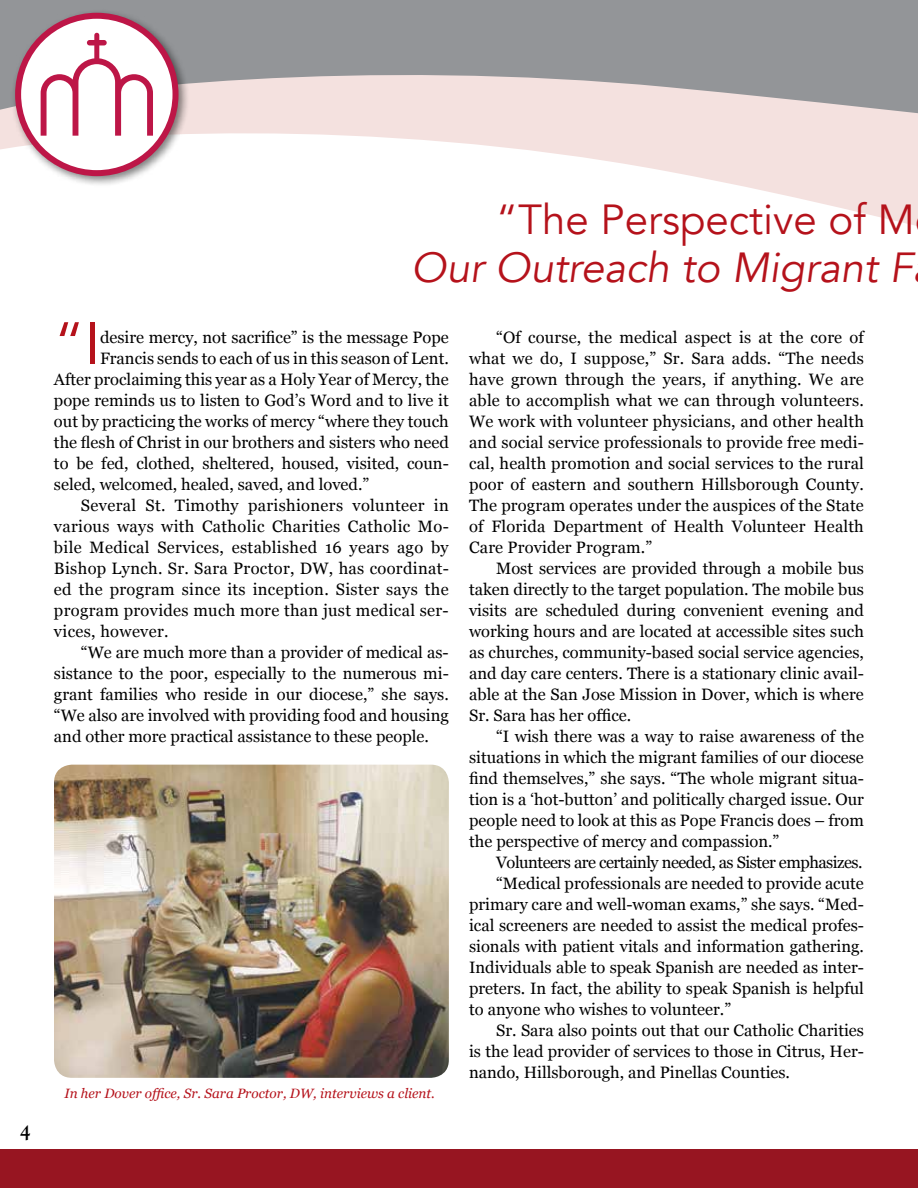
<style>
.page{position:relative;width:918px;height:1188px;background:#fff}
.page>*{position:absolute;margin:0;border:0;box-sizing:border-box;transform-origin:0 0}
.t1{font:58.8px "Avenir";color:#b5121b}
.t2{font:italic 42px "Avenir";color:#b5121b}
.t3{font:42px "Avenir";color:#b5121b}
.t4{font:700 21px "Goudy Old Style T";color:#000}
.t5{font:16.5px/21px "Georgia";color:#000;text-align:justify}
.t6{font:16.5px "Georgia";letter-spacing:.02em;color:#000}
.t7{font:16.5px "Georgia";letter-spacing:-.03em;color:#000}
.t8{font:italic 13.5px "Georgia";color:#b5121b}
</style>
<div class="page">
<svg style="left:553px;top:153px;width:365px;height:73px"></svg>
<svg style="left:0;top:0;width:918px;height:153px;background:#bdb7b8"></svg>
<div style="left:10px;top:8px;width:180px;height:180px;background:#000;opacity:.5"></div>
<svg style="left:18px;top:16px;width:158px;height:157px"></svg>
<div style="left:15px;top:13px;width:164px;height:163px;border:6px solid #bd1647;border-radius:50%"></div>
<svg style="left:41px;top:33px;width:112px;height:103px"></svg>
<div style="left:0;top:1149px;width:918px;height:39px;background:#971521"></div>
<img style="left:54px;top:765px;width:395px;height:313px">
<p class="t4" style="left:20px;top:1121px;width:12px">4</p>
<h2 class="t3" style="left:496px;top:194px;width:420px">“The Perspective of M</h2>
<h2 class="t2" style="left:411px;top:242px;width:503px">Our Outreach to Migrant F</h2>
<h1 class="t1" style="left:54px;top:309px;width:48px">“I</h1>
<p class="t5" style="left:100px;top:327px;width:350px">desire mercy, not sacrifice” is the message Pope</p>
<p class="t5" style="left:100px;top:348px;width:350px">Francis sends to each of us in this season of Lent.</p>
<p class="t5" style="left:54px;top:369px;width:396px">After proclaiming this year as a Holy Year of Mercy, the</p>
<p class="t5" style="left:54px;top:390px;width:396px">pope reminds us to listen to God’s Word and to live it</p>
<p class="t5" style="left:54px;top:411px;width:396px">out by practicing the works of mercy “where they touch</p>
<p class="t5" style="left:54px;top:432px;width:396px">the flesh of Christ in our brothers and sisters who need</p>
<p class="t5" style="left:54px;top:453px;width:396px">to be fed, clothed, sheltered, housed, visited, coun-</p>
<p class="t5" style="left:54px;top:474px;width:317px">seled, welcomed, healed, saved, and loved.”</p>
<p class="t6" style="left:81px;top:496px;width:369px">Several St. Timothy parishioners volunteer in</p>
<p class="t6" style="left:54px;top:517px;width:396px">various ways with Catholic Charities Catholic Mo-</p>
<p class="t6" style="left:54px;top:538px;width:396px">bile Medical Services, established 16 years ago by</p>
<p class="t6" style="left:54px;top:559px;width:396px">Bishop Lynch. Sr. Sara Proctor, DW, has coordinat-</p>
<p class="t6" style="left:54px;top:580px;width:396px">ed the program since its inception. Sister says the</p>
<p class="t6" style="left:54px;top:601px;width:396px">program provides much more than just medical ser-</p>
<p class="t6" style="left:54px;top:622px;width:116px">vices, however.</p>
<p class="t5" style="left:81px;top:642px;width:369px">“We are much more than a provider of medical as-</p>
<p class="t5" style="left:54px;top:663px;width:396px">sistance to the poor, especially to the numerous mi-</p>
<p class="t5" style="left:54px;top:684px;width:396px">grant families who reside in our diocese,” she says.</p>
<p class="t5" style="left:54px;top:705px;width:396px">“We also are involved with providing food and housing</p>
<p class="t5" style="left:54px;top:726px;width:377px">and other more practical assistance to these people.</p>
<p class="t8" style="left:64px;top:1085px;width:372px">In her Dover office, Sr. Sara Proctor, DW, interviews a client.</p>
<p class="t5" style="left:469px;top:327px;width:396px;text-indent:27px">“Of course, the medical aspect is at the core of what we do, I suppose,” Sr. Sara adds. “The needs have grown through the years, if anything. We are able to accomplish what we can through volunteers.<br>We work with volunteer physicians, and other health and social service professionals to provide free medi&shy;cal, health promotion and social services to the rural poor of eastern and southern Hillsborough County.<br>The program operates under the auspices of the State of Florida Department of Health Volunteer Health Care Provider Program.”</p>
<p class="t5" style="left:469px;top:558px;width:396px;text-indent:27px">Most services are provided through a mobile bus taken directly to the target population. The mobile bus visits are scheduled during convenient evening and working hours and are located at accessible sites such as churches, community-based social service agencies, and day care centers. There is a stationary clinic avail&shy;able at the San Jose Mission in Dover, which is where Sr. Sara has her office.</p>
<p class="t5" style="left:469px;top:726px;width:396px;text-indent:27px">“I wish there was a way to raise awareness of the situations in which the migrant families of our diocese find themselves,” she says. “The whole migrant situa&shy;tion is a ‘hot-button’ and politically charged issue. Our people need to look at this as Pope Francis does – from the perspective of mercy and compassion.”</p>
<p class="t7" style="left:496px;top:853px;width:368px">Volunteers are certainly needed, as Sister emphasizes.</p>
<p class="t5" style="left:496px;top:873px;width:369px">“Medical professionals are needed to provide acute</p>
<p class="t5" style="left:469px;top:894px;width:396px">primary care and well-woman exams,” she says. “Med-</p>
<p class="t5" style="left:469px;top:915px;width:396px">ical screeners are needed to assist the medical profes-</p>
<p class="t5" style="left:469px;top:936px;width:396px">sionals with patient vitals and information gathering.</p>
<p class="t5" style="left:469px;top:957px;width:396px">Individuals able to speak Spanish are needed as inter-</p>
<p class="t5" style="left:469px;top:978px;width:396px">preters. In fact, the ability to speak Spanish is helpful</p>
<p class="t5" style="left:469px;top:999px;width:264px">to anyone who wishes to volunteer.”</p>
<p class="t5" style="left:496px;top:1020px;width:369px">Sr. Sara also points out that our Catholic Charities</p>
<p class="t5" style="left:469px;top:1041px;width:396px">is the lead provider of services to those in Citrus, Her-</p>
<p class="t5" style="left:469px;top:1062px;width:322px">nando, Hillsborough, and Pinellas Counties.</p>
</div>
